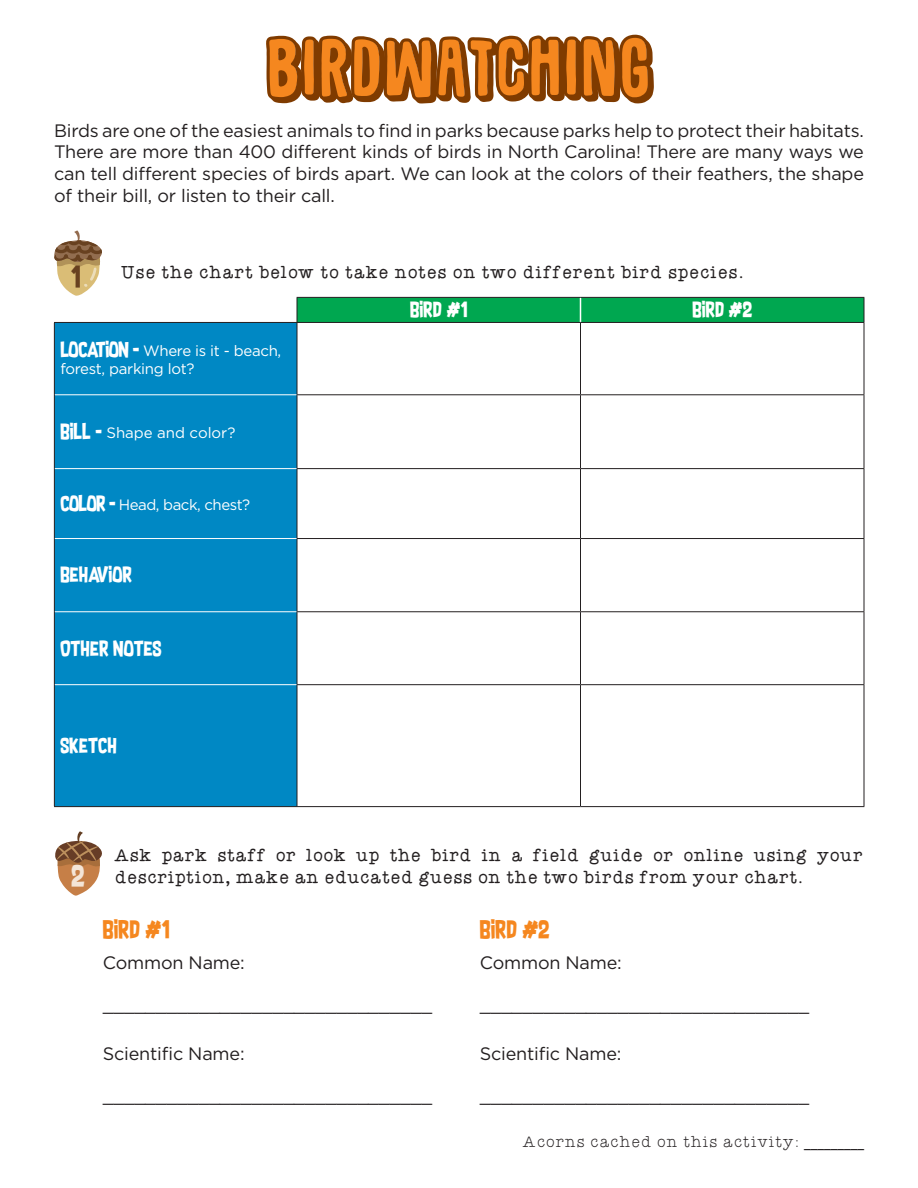
<style>
.page{position:relative;width:918px;height:1188px;background:#fff}
.page>*{position:absolute;margin:0;border:0;box-sizing:border-box;transform-origin:0 0}
.t1{font:63px "Sugarpunch DEMO";color:#7f3b00}
.t2{font:25.5px "Supersonic Rocketship";color:#684120}
.t3{font:21px "Supersonic Rocketship";color:#f5871f}
.t4{font:18px/21.6px "Gotham";letter-spacing:-.01em;color:#231f20;text-align:justify}
.t5{font:18px/21.6px "KB Youre Just My Type";letter-spacing:-.01em;color:#231f20}
.t6{font:18px "Supersonic Rocketship";color:#fff}
.t7{font:100 16.5px "KB Youre Just My Type";color:#231f20}
.t8{font:15px/18px "Gotham";letter-spacing:-.02em;color:#fff}
.t9{font:15px "Gotham";color:#fff}
.s1{font-family:"Supersonic Rocketship";font-size:18px}
.s2{font-family:"Supersonic Rocketship";font-size:25.2px;color:#f4e5d7}
.s3{font-family:"Popular";font-weight:400}
</style>
<div class="page">
<svg style="left:266px;top:36px;width:382px;height:64px"></svg>
<div style="left:55px;top:323px;width:242px;height:483px;background:#0088c4"></div>
<hr style="left:580px;top:323px;width:1px;height:71px;background:#231f20">
<hr style="left:864px;top:323px;width:1px;height:71px;background:#231f20">
<hr style="left:297px;top:394px;width:283px;height:1px;background:#231f20">
<hr style="left:580px;top:394px;width:284px;height:1px;background:#231f20">
<hr style="left:580px;top:395px;width:1px;height:73px;background:#231f20">
<hr style="left:864px;top:395px;width:1px;height:73px;background:#231f20">
<hr style="left:297px;top:468px;width:283px;height:1px;background:#231f20">
<hr style="left:580px;top:468px;width:284px;height:1px;background:#231f20">
<hr style="left:580px;top:469px;width:1px;height:69px;background:#231f20">
<hr style="left:864px;top:469px;width:1px;height:69px;background:#231f20">
<hr style="left:297px;top:538px;width:283px;height:1px;background:#231f20">
<hr style="left:580px;top:538px;width:284px;height:1px;background:#231f20">
<hr style="left:580px;top:539px;width:1px;height:72px;background:#231f20">
<hr style="left:864px;top:539px;width:1px;height:72px;background:#231f20">
<hr style="left:297px;top:611px;width:283px;height:1px;background:#231f20">
<hr style="left:580px;top:611px;width:284px;height:1px;background:#231f20">
<hr style="left:580px;top:612px;width:1px;height:72px;background:#231f20">
<hr style="left:864px;top:612px;width:1px;height:72px;background:#231f20">
<hr style="left:297px;top:684px;width:283px;height:1px;background:#231f20">
<hr style="left:580px;top:684px;width:284px;height:1px;background:#231f20">
<hr style="left:580px;top:685px;width:1px;height:121px;background:#231f20">
<hr style="left:864px;top:685px;width:1px;height:121px;background:#231f20">
<hr style="left:297px;top:806px;width:283px;height:1px;background:#231f20">
<hr style="left:580px;top:806px;width:284px;height:1px;background:#231f20">
<hr style="left:55px;top:394px;width:242px;height:1px;background:#fff">
<hr style="left:55px;top:468px;width:242px;height:1px;background:#fff">
<hr style="left:55px;top:538px;width:242px;height:1px;background:#fff">
<hr style="left:55px;top:611px;width:242px;height:1px;background:#fff">
<hr style="left:55px;top:684px;width:242px;height:1px;background:#fff">
<div style="left:297px;top:297px;width:568px;height:25px;background:#00a750"></div>
<hr style="left:297px;top:322px;width:283px;height:1px;background:#231f20">
<hr style="left:580px;top:322px;width:284px;height:1px;background:#231f20">
<hr style="left:54px;top:322px;width:243px;height:1px;background:#231f20">
<hr style="left:54px;top:323px;width:1px;height:72px;background:#231f20">
<hr style="left:297px;top:323px;width:1px;height:71px;background:#231f20">
<hr style="left:54px;top:395px;width:1px;height:74px;background:#231f20">
<hr style="left:297px;top:395px;width:1px;height:73px;background:#231f20">
<hr style="left:54px;top:469px;width:1px;height:70px;background:#231f20">
<hr style="left:297px;top:469px;width:1px;height:69px;background:#231f20">
<hr style="left:54px;top:539px;width:1px;height:73px;background:#231f20">
<hr style="left:297px;top:539px;width:1px;height:72px;background:#231f20">
<hr style="left:54px;top:612px;width:1px;height:73px;background:#231f20">
<hr style="left:297px;top:612px;width:1px;height:72px;background:#231f20">
<hr style="left:54px;top:685px;width:1px;height:121px;background:#231f20">
<hr style="left:297px;top:685px;width:1px;height:121px;background:#231f20">
<hr style="left:54px;top:806px;width:243px;height:1px;background:#231f20">
<svg style="left:54px;top:230px;width:48px;height:66px"></svg>
<svg style="left:55px;top:831px;width:47px;height:65px"></svg>
<h1 class="t1" style="left:266px;top:20px;width:387px">BIRDWATCHING</h1>
<p class="t4" style="left:54px;top:119px;width:812px">Birds are one of the easiest animals to find in parks because parks help to protect their habitats.<br>There are more than 400 different kinds of birds in North Carolina! There are many ways we can tell different species of birds apart. We can look at the colors of their feathers, the shape of their bill, or listen to their call.</p>
<h2 class="t2" style="left:71px;top:257px;width:11px">1</h2>
<p class="t5" style="left:122px;top:262px;width:624px">Use the chart below to take notes on two different bird species.</p>
<p class="t6" style="left:410px;top:296px;width:59px">BIRD #1</p>
<p class="t6" style="left:692px;top:296px;width:61px">BIRD #2</p>
<p class="t8" style="left:60px;top:341px;width:222px"><span class="s1">LOCATION -</span> Where is it - beach, forest, parking lot?</p>
<p class="t9" style="left:60px;top:423px;width:177px"><span class="s1">BILL -</span> Shape and color?</p>
<p class="t8" style="left:60px;top:495px;width:191px"><span class="s1">COLOR -</span> Head, back, chest?</p>
<p class="t6" style="left:60px;top:561px;width:73px">BEHAVIOR</p>
<p class="t6" style="left:60px;top:634px;width:103px">OTHER NOTES</p>
<p class="t6" style="left:60px;top:731px;width:58px">SKETCH</p>
<p class="t5" style="left:71px;top:845px;width:794px;text-indent:44px">Ask park staff or look up the bird in a field guide or online using your<br><span class="s2">2</span> description, make an educated guess on the two birds from your chart.</p>
<p class="t3" style="left:103px;top:913px;width:68px">BIRD #1</p>
<p class="t4" style="left:103px;top:951px;width:144px">Common Name:</p>
<p class="t4" style="left:103px;top:993px;width:331px">_______________________________</p>
<p class="t4" style="left:103px;top:1042px;width:143px">Scientific Name:</p>
<p class="t4" style="left:103px;top:1084px;width:331px">_______________________________</p>
<p class="t3" style="left:480px;top:913px;width:71px">BIRD #2</p>
<p class="t4" style="left:480px;top:951px;width:144px">Common Name:</p>
<p class="t4" style="left:480px;top:993px;width:331px">_______________________________</p>
<p class="t4" style="left:480px;top:1042px;width:143px">Scientific Name:</p>
<p class="t4" style="left:480px;top:1084px;width:331px">_______________________________</p>
<p class="t7" style="left:523px;top:1134px;width:342px">Acorns cached on this activity: <span class="s3">_________</span></p>
</div>
